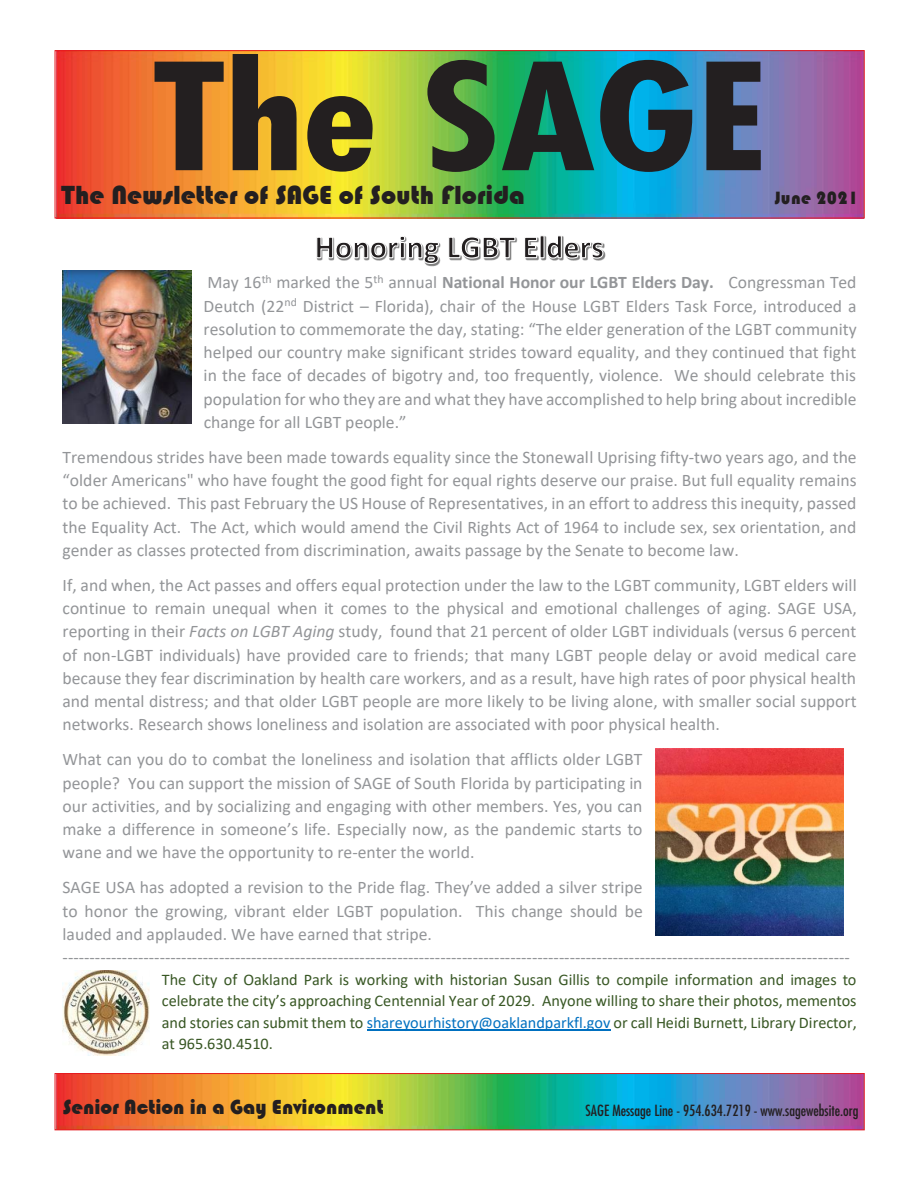
<style>
.page{position:relative;width:918px;height:1188px;background:#fff}
.page>*{position:absolute;margin:0;border:0;box-sizing:border-box;transform-origin:0 0}
.t1{font:700 condensed 144px "Futura";color:#231f20;scale:1.25 1}
.t2{font:27px "Bauhaus 93";color:#231f20}
.t3{font:21px "Bauhaus 93";color:#231f20}
.t4{font:18.3px "Bauhaus 93";letter-spacing:.02em;color:#231f20}
.t5{font:17.7px/23.2px "Calibri";color:#939598;text-align:justify}
.t6{font:16.2px/21.3px "Calibri";color:#385724;text-align:justify}
.t7{font:condensed 15px "Futura";color:#231f20}
.s1{font-weight:700}
.s2{font-style:italic}
.s3{color:#0070c0}
</style>
<div class="page">
<img style="left:57px;top:52px;width:806px;height:164px">
<div style="left:55px;top:50px;width:810px;height:168px;border:1px solid #e51b21"></div>
<img style="left:57px;top:1075px;width:806px;height:53px">
<div style="left:55px;top:1073px;width:810px;height:57px;border:1px solid #e51b21"></div>
<svg style="left:316px;top:235px;width:288px;height:30px"></svg>
<hr style="left:367px;top:1029px;width:243px;height:1px;background:#0070c0">
<img style="left:62px;top:971px;width:88px;height:84px">
<img style="left:62px;top:270px;width:130px;height:154px">
<img style="left:656px;top:749px;width:187px;height:187px">
<p class="t1" style="left:152px;top:28px;width:494px">The SAGE</p>
<p class="t2" style="left:61px;top:180px;width:465px">The Newsletter of SAGE of South Florida</p>
<p class="t4" style="left:775px;top:188px;width:85px">June 2021</p>
<p class="t5" style="left:204px;top:270px;width:655px">May 16<sup>th</sup> marked the 5<sup>th</sup> annual <span class="s1">National Honor our LGBT Elders Day.</span> Congressman Ted Deutch (22<sup>nd</sup> District – Florida), chair of the House LGBT Elders Task Force, introduced a resolution to commemorate the day, stating: “The elder generation of the LGBT community helped our country make significant strides toward equality, and they continued that fight in the face of decades of bigotry and, too frequently, violence. We should celebrate this population for who they are and what they have accomplished to help bring about incredible change for all LGBT people.”</p>
<p class="t5" style="left:63px;top:445px;width:796px">Tremendous strides have been made towards equality since the Stonewall Uprising fifty-two years ago, and the “older Americans" who have fought the good fight for equal rights deserve our praise. But full equality remains to be achieved. This past February the US House of Representatives, in an effort to address this inequity, passed the Equality Act. The Act, which would amend the Civil Rights Act of 1964 to include sex, sex orientation, and gender as classes protected from discrimination, awaits passage by the Senate to become law.</p>
<p class="t5" style="left:62px;top:573px;width:796px">If, and when, the Act passes and offers equal protection under the law to the LGBT community, LGBT elders will continue to remain unequal when it comes to the physical and emotional challenges of aging. SAGE USA, reporting in their <span class="s2">Facts on LGBT Aging</span> study, found that 21 percent of older LGBT individuals (versus 6 percent of non-LGBT individuals) have provided care to friends; that many LGBT people delay or avoid medical care because they fear discrimination by health care workers, and as a result, have high rates of poor physical health and mental distress; and that older LGBT people are more likely to be living alone, with smaller social support networks. Research shows loneliness and isolation are associated with poor physical health.</p>
<p class="t5" style="left:63px;top:747px;width:582px">What can you do to combat the loneliness and isolation that afflicts older LGBT people? You can support the mission of SAGE of South Florida by participating in our activities, and by socializing and engaging with other members. Yes, you can make a difference in someone’s life. Especially now, as the pandemic starts to wane and we have the opportunity to re-enter the world.</p>
<p class="t5" style="left:63px;top:875px;width:789px;text-align:left">SAGE USA has adopted a revision to the Pride flag. They’ve added a silver stripe<br>to honor the growing, vibrant elder LGBT population. This change should be<br>lauded and applauded. We have earned that stripe. --------------------------------------------------------------------------------------------------------------------------------------------------</p>
<p class="t6" style="left:162px;top:968px;width:696px">The City of Oakland Park is working with historian Susan Gillis to compile information and images to celebrate the city’s approaching Centennial Year of 2029. Anyone willing to share their photos, mementos and stories can submit them to <span class="s3">shareyourhistory@oaklandparkfl.gov</span> or call Heidi Burnett, Library Director, at 965.630.4510.</p>
<p class="t3" style="left:63px;top:1095px;width:322px">Senior Action in a Gay Environment</p>
<p class="t7" style="left:586px;top:1101px;width:275px">SAGE Message Line - 954.634.7219 - www.sagewebsite.org</p>
</div>
